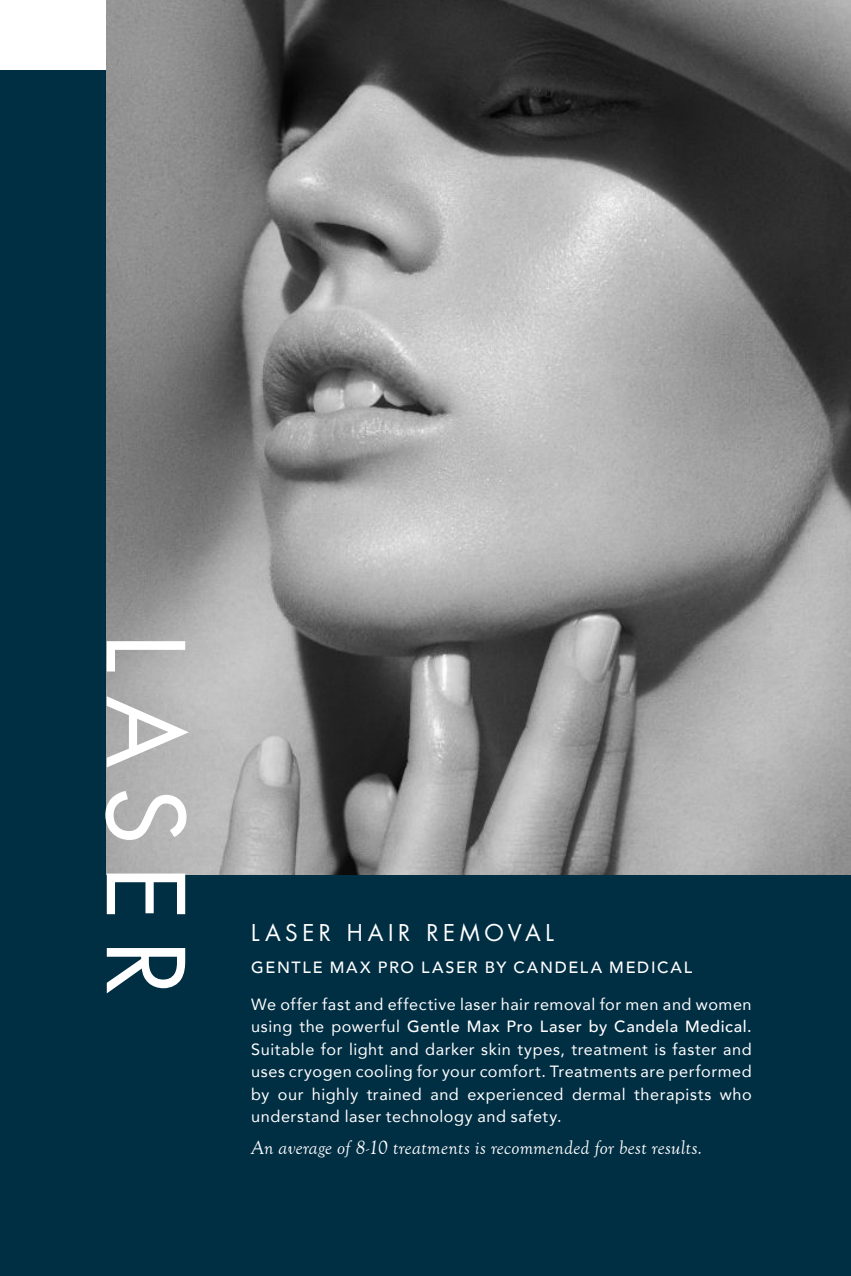
<style>
.page{position:relative;width:851px;height:1276px;background:#fff}
.page>*{position:absolute;margin:0;border:0;box-sizing:border-box;transform-origin:0 0}
.t1{font:117.5px "Futura PT";letter-spacing:.15em;color:#fff}
.t2{font:22.5px "Futura";letter-spacing:.205em;color:#fff}
.t3{font:italic 20px "Goudy Old Style T";letter-spacing:.015em;color:#fff}
.t4{font:16.25px/22.5px "Avenir";letter-spacing:.035em;color:#fff;text-align:justify}
.t5{font:500 16.25px "Avenir";letter-spacing:.105em;color:#fff}
.s1{font-weight:500}
</style>
<div class="page">
<div style="left:0;top:71px;width:850px;height:1205px;background:#002e43"></div>
<img style="left:106px;top:0;width:744px;height:875px">
<h1 class="t1" style="left:216px;top:631px;width:367px;rotate:90deg">LASER</h1>
<h2 class="t2" style="left:251px;top:917px;width:304px">LASER HAIR REMOVAL</h2>
<p class="t5" style="left:251px;top:953px;width:442px">GENTLE MAX PRO LASER BY CANDELA MEDICAL</p>
<p class="t4" style="left:251px;top:992px;width:502px">We offer fast and effective laser hair removal for men and women using the powerful <span class="s1">Gentle Max Pro Laser by Candela Medical.<br></span>Suitable for light and darker skin types, treatment is faster and uses cryogen cooling for your comfort. Treatments are performed by our highly trained and experienced dermal therapists who understand laser technology and safety.</p>
<p class="t3" style="left:251px;top:1136px;width:452px">An average of 8-10 treatments is recommended for best results.</p>
</div>
